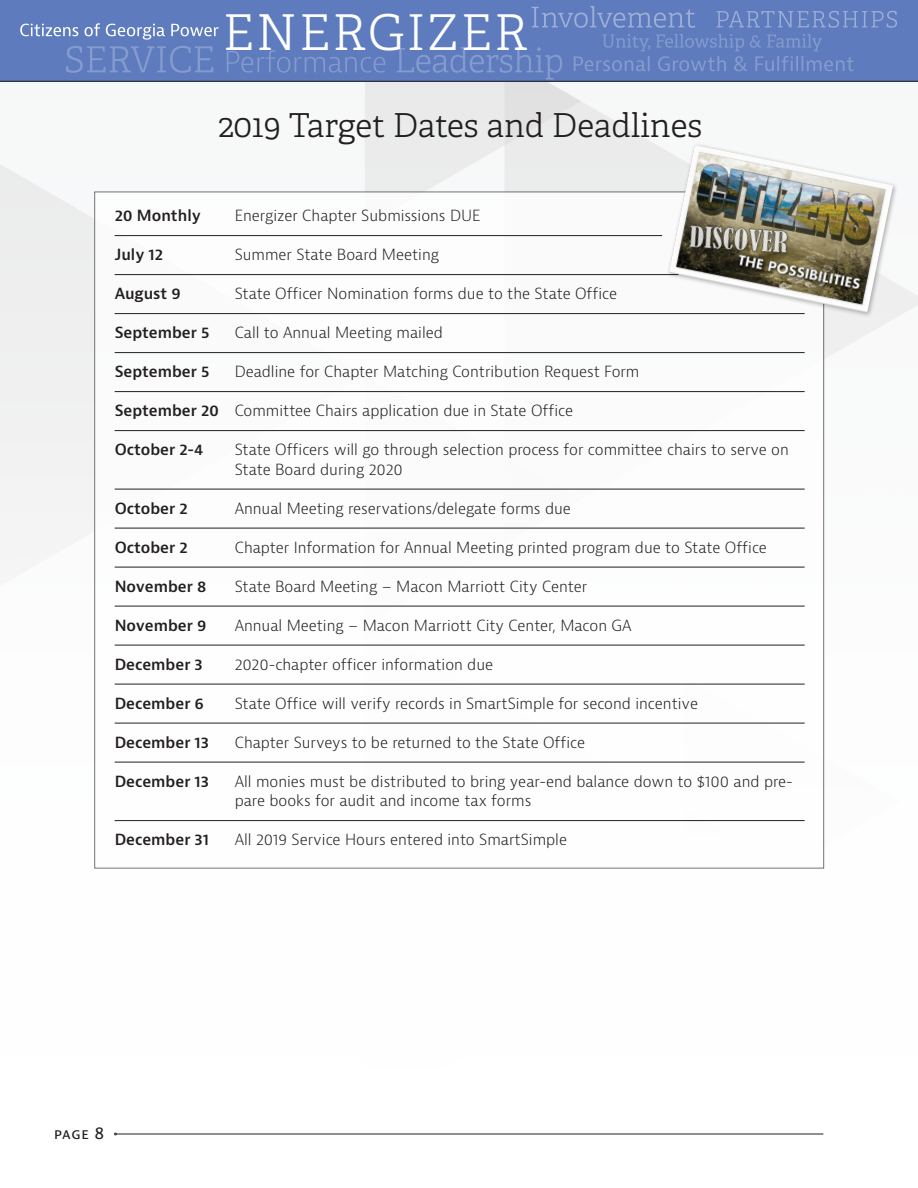
<style>
.page{position:relative;width:918px;height:1188px;background:#fff}
.page>*{position:absolute;margin:0;border:0;box-sizing:border-box;transform-origin:0 0}
.t1{font:300 49.35px "Adelle";letter-spacing:.04em;color:#fff}
.t2{font:300 33px "Adelle";color:#231f20}
.t3{font:300 15px/19.5px "Bernina Sans";color:#231f20}
.t4{font:600 15px "Bernina Sans";color:#231f20}
.t5{font:15px "Bernina Sans";color:#231f20}
.s1{font-weight:600}
.s2{font-family:"Adelle";font-size:18px}
</style>
<div class="page">
<hr style="left:116px;top:1134px;width:707px;height:1px;background:#231f20">
<div style="left:0;top:0;width:918px;height:81px;background:#5d7bbd"></div>
<hr style="left:0;top:81px;width:918px;height:1px;background:#231f20">
<svg style="left:20px;top:23px;width:199px;height:17px"></svg>
<svg style="left:532px;top:6px;width:365px;height:22px"></svg>
<svg style="left:66px;top:46px;width:496px;height:34px"></svg>
<svg style="left:574px;top:34px;width:280px;height:37px"></svg>
<hr style="left:115px;top:235px;width:547px;height:1px;background:#231f20">
<hr style="left:115px;top:274px;width:564px;height:1px;background:#231f20">
<hr style="left:115px;top:313px;width:690px;height:1px;background:#231f20">
<hr style="left:115px;top:352px;width:690px;height:1px;background:#231f20">
<hr style="left:115px;top:391px;width:690px;height:1px;background:#231f20">
<hr style="left:115px;top:430px;width:690px;height:1px;background:#231f20">
<hr style="left:115px;top:489px;width:690px;height:1px;background:#231f20">
<hr style="left:115px;top:528px;width:690px;height:1px;background:#231f20">
<hr style="left:115px;top:567px;width:690px;height:1px;background:#231f20">
<hr style="left:115px;top:606px;width:690px;height:1px;background:#231f20">
<hr style="left:115px;top:645px;width:690px;height:1px;background:#231f20">
<hr style="left:115px;top:684px;width:690px;height:1px;background:#231f20">
<hr style="left:115px;top:723px;width:690px;height:1px;background:#231f20">
<hr style="left:115px;top:762px;width:690px;height:1px;background:#231f20">
<hr style="left:115px;top:820px;width:690px;height:1px;background:#231f20">
<div style="left:666px;top:142px;width:232px;height:176px;background:#231f20;opacity:.35"></div>
<img style="left:669px;top:145px;width:224px;height:168px">
<h1 class="t1" style="left:223px;top:2px;width:307px">ENERGIZER</h1>
<h2 class="t2" style="left:218px;top:105px;width:485px">2019 Target Dates and Deadlines</h2>
<p class="t4" style="left:115px;top:206px;width:88px">20 Monthly</p>
<p class="t3" style="left:235px;top:206px;width:247px">Energizer Chapter Submissions DUE</p>
<p class="t4" style="left:115px;top:245px;width:50px">July 12</p>
<p class="t3" style="left:235px;top:245px;width:206px">Summer State Board Meeting</p>
<p class="t4" style="left:115px;top:284px;width:68px">August 9</p>
<p class="t3" style="left:235px;top:284px;width:384px">State Officer Nomination forms due to the State Office</p>
<p class="t4" style="left:115px;top:323px;width:96px">September 5</p>
<p class="t3" style="left:235px;top:323px;width:210px">Call to Annual Meeting mailed</p>
<p class="t4" style="left:115px;top:362px;width:96px">September 5</p>
<p class="t3" style="left:235px;top:362px;width:406px">Deadline for Chapter Matching Contribution Request Form</p>
<p class="t3" style="left:115px;top:401px;width:460px"><span class="s1">September 20</span> Committee Chairs application due in State Office</p>
<p class="t4" style="left:115px;top:440px;width:90px">October 2-4</p>
<p class="t3" style="left:235px;top:440px;width:556px">State Officers will go through selection process for committee chairs to serve on<br>State Board during 2020</p>
<p class="t4" style="left:115px;top:499px;width:75px">October 2</p>
<p class="t3" style="left:235px;top:499px;width:338px">Annual Meeting reservations/delegate forms due</p>
<p class="t4" style="left:115px;top:538px;width:75px">October 2</p>
<p class="t3" style="left:235px;top:538px;width:534px">Chapter Information for Annual Meeting printed program due to State Office</p>
<p class="t4" style="left:115px;top:577px;width:93px">November 8</p>
<p class="t3" style="left:235px;top:577px;width:354px">State Board Meeting – Macon Marriott City Center</p>
<p class="t4" style="left:115px;top:616px;width:93px">November 9</p>
<p class="t3" style="left:235px;top:616px;width:399px">Annual Meeting – Macon Marriott City Center, Macon GA</p>
<p class="t4" style="left:115px;top:655px;width:90px">December 3</p>
<p class="t3" style="left:235px;top:655px;width:260px">2020-chapter officer information due</p>
<p class="t4" style="left:115px;top:694px;width:91px">December 6</p>
<p class="t3" style="left:235px;top:694px;width:465px">State Office will verify records in SmartSimple for second incentive</p>
<p class="t4" style="left:115px;top:733px;width:96px">December 13</p>
<p class="t3" style="left:235px;top:733px;width:352px">Chapter Surveys to be returned to the State Office</p>
<p class="t4" style="left:115px;top:772px;width:96px">December 13</p>
<p class="t3" style="left:235px;top:772px;width:560px">All monies must be distributed to bring year-end balance down to $100 and pre&shy;pare books for audit and income tax forms</p>
<p class="t4" style="left:115px;top:830px;width:96px">December 31</p>
<p class="t3" style="left:235px;top:830px;width:334px">All 2019 Service Hours entered into SmartSimple</p>
<p class="t5" style="left:54px;top:1123px;width:51px">page <span class="s2">8</span></p>
</div>
